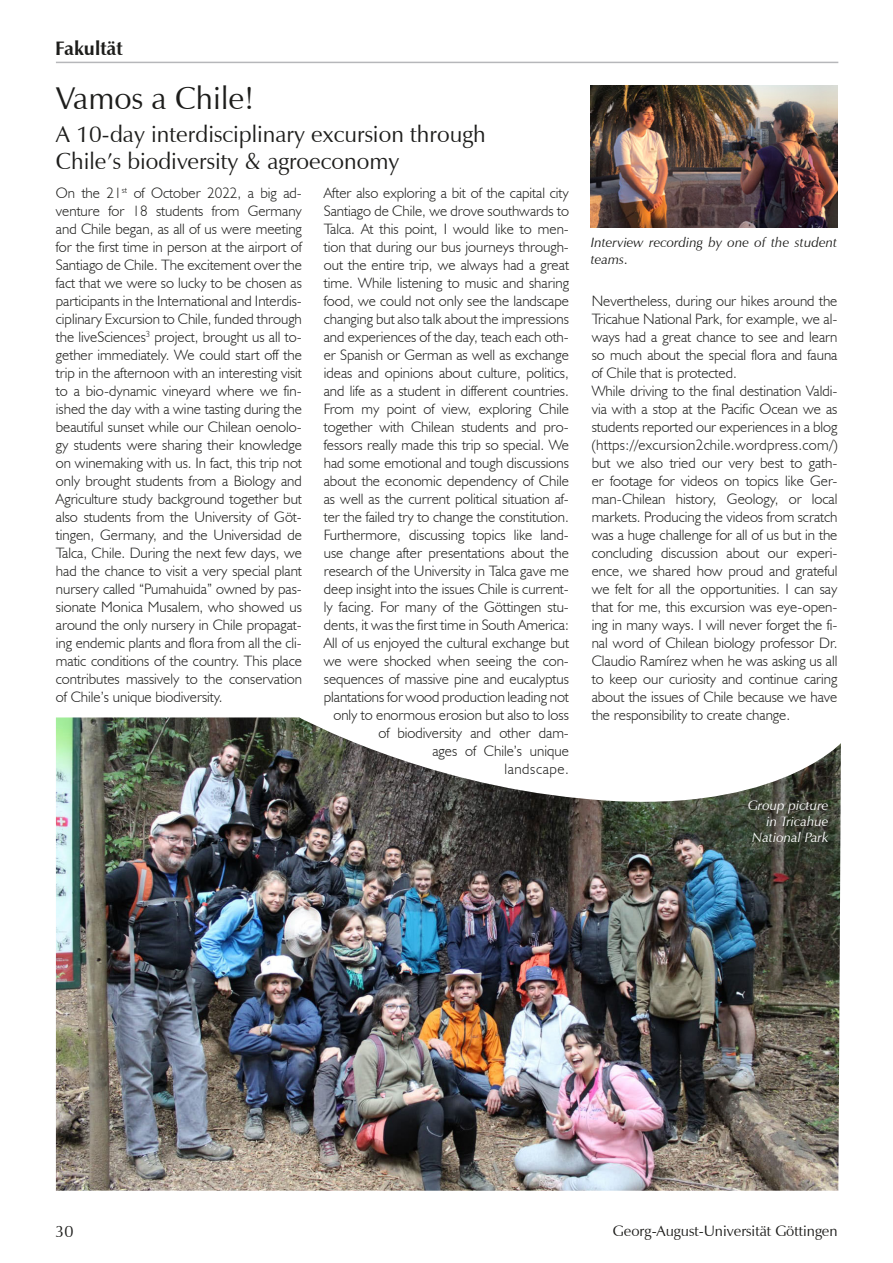
<style>
.page{position:relative;width:893px;height:1263px;background:#fff}
.page>*{position:absolute;margin:0;border:0;box-sizing:border-box;transform-origin:0 0}
.t1{font:31.5px "Zapf Humanist 601 BT";color:#1d1d1b}
.t2{font:23.1px/27px "Zapf Humanist 601 BT";color:#1d1d1b}
.t3{font:700 19.5px "Zapf Humanist 601 BT";color:#1d1d1b}
.t4{font:16.5px "Zapf Humanist 601 BT";color:#1d1d1b}
.t5{font:300 15px/18px "Humanist 521 BT";color:#1d1d1b;text-align:justify}
.t6{font:15px "Zapf Humanist 601 BT";color:#1d1d1b}
.t7{font:italic 13.5px/16.2px "Zapf Humanist 601 BT";color:#1d1d1b}
.t8{font:italic 13.5px/16.2px "Zapf Humanist 601 BT";color:#fff;text-align:right}
</style>
<div class="page">
<hr style="left:56px;top:62px;width:782px;height:1px;background:#b6b7ba">
<img style="left:56px;top:717px;width:785px;height:474px">
<img style="left:591px;top:85px;width:246px;height:143px">
<h3 class="t3" style="left:55px;top:36px;width:69px">Fakultät</h3>
<h1 class="t1" style="left:56px;top:79px;width:200px">Vamos a Chile!</h1>
<h2 class="t2" style="left:56px;top:120px;width:431px">A 10-day interdisciplinary excursion through<br>Chile’s biodiversity &amp; agroeconomy</h2>
<p class="t5" style="left:56px;top:184px;width:248px">On the 21<sup>st</sup> of October 2022, a big ad&shy;venture for 18 students from Germany and Chile began, as all of us were meeting for the first time in person at the airport of Santiago de Chile. The excitement over the fact that we were so lucky to be chosen as participants in the International and Interdis&shy;ciplinary Excursion to Chile, funded through the liveSciences<sup>3</sup> project, brought us all to&shy;gether immediately. We could start off the trip in the afternoon with an interesting visit to a bio-dynamic vineyard where we fin&shy;ished the day with a wine tasting during the beautiful sunset while our Chilean oenolo&shy;gy students were sharing their knowledge on winemaking with us. In fact, this trip not only brought students from a Biology and Agriculture study background together but also students from the University of Göt&shy;tingen, Germany, and the Universidad de Talca, Chile. During the next few days, we had the chance to visit a very special plant nursery called “Pumahuida” owned by pas&shy;sionate Monica Musalem, who showed us around the only nursery in Chile propagat&shy;ing endemic plants and flora from all the cli&shy;matic conditions of the country. This place contributes massively to the conservation of Chile’s unique biodiversity.</p>
<p class="t5" style="left:324px;top:184px;width:247px;text-align:right">After also exploring a bit of the capital city Santiago de Chile, we drove southwards to Talca. At this point, I would like to men&shy;tion that during our bus journeys through&shy;out the entire trip, we always had a great time. While listening to music and sharing food, we could not only see the landscape changing but also talk about the impressions and experiences of the day, teach each oth&shy;er Spanish or German as well as exchange ideas and opinions about culture, politics, and life as a student in different countries.<br>From my point of view, exploring Chile together with Chilean students and pro&shy;fessors really made this trip so special. We had some emotional and tough discussions about the economic dependency of Chile as well as the current political situation af&shy;ter the failed try to change the constitution.<br>Furthermore, discussing topics like land&shy;use change after presentations about the research of the University in Talca gave me deep insight into the issues Chile is current&shy;ly facing. For many of the Göttingen stu&shy;dents, it was the first time in South America:<br>All of us enjoyed the cultural exchange but we were shocked when seeing the con&shy;sequences of massive pine and eucalyptus plantations for wood production leading not only to enormous erosion but also to loss of biodiversity and other dam-<br>ages of Chile’s unique<br>landscape.</p>
<p class="t7" style="left:591px;top:235px;width:248px">Interview recording by one of the student teams.</p>
<p class="t5" style="left:592px;top:292px;width:247px;text-align:left">Nevertheless, during our hikes around the Tricahue National Park, for example, we al&shy;ways had a great chance to see and learn so much about the special flora and fauna of Chile that is protected.<br>While driving to the final destination Valdi&shy;via with a stop at the Pacific Ocean we as students reported our experiences in a blog (https://excursion2chile.wordpress.com/) but we also tried our very best to gath&shy;er footage for videos on topics like Ger&shy;man-Chilean history, Geology, or local markets. Producing the videos from scratch was a huge challenge for all of us but in the concluding discussion about our experi&shy;ence, we shared how proud and grateful we felt for all the opportunities. I can say that for me, this excursion was eye-open&shy;ing in many ways. I will never forget the fi&shy;nal word of Chilean biology professor Dr.<br>Claudio Ramírez when he was asking us all to keep our curiosity and continue caring about the issues of Chile because we have the responsibility to create change.</p>
<p class="t8" style="left:748px;top:797px;width:82px">Group picture in Tricahue<br>National Park</p>
<p class="t4" style="left:55px;top:1221px;width:20px">30</p>
<p class="t6" style="left:613px;top:1222px;width:226px">Georg-August-Universität Göttingen</p>
</div>
